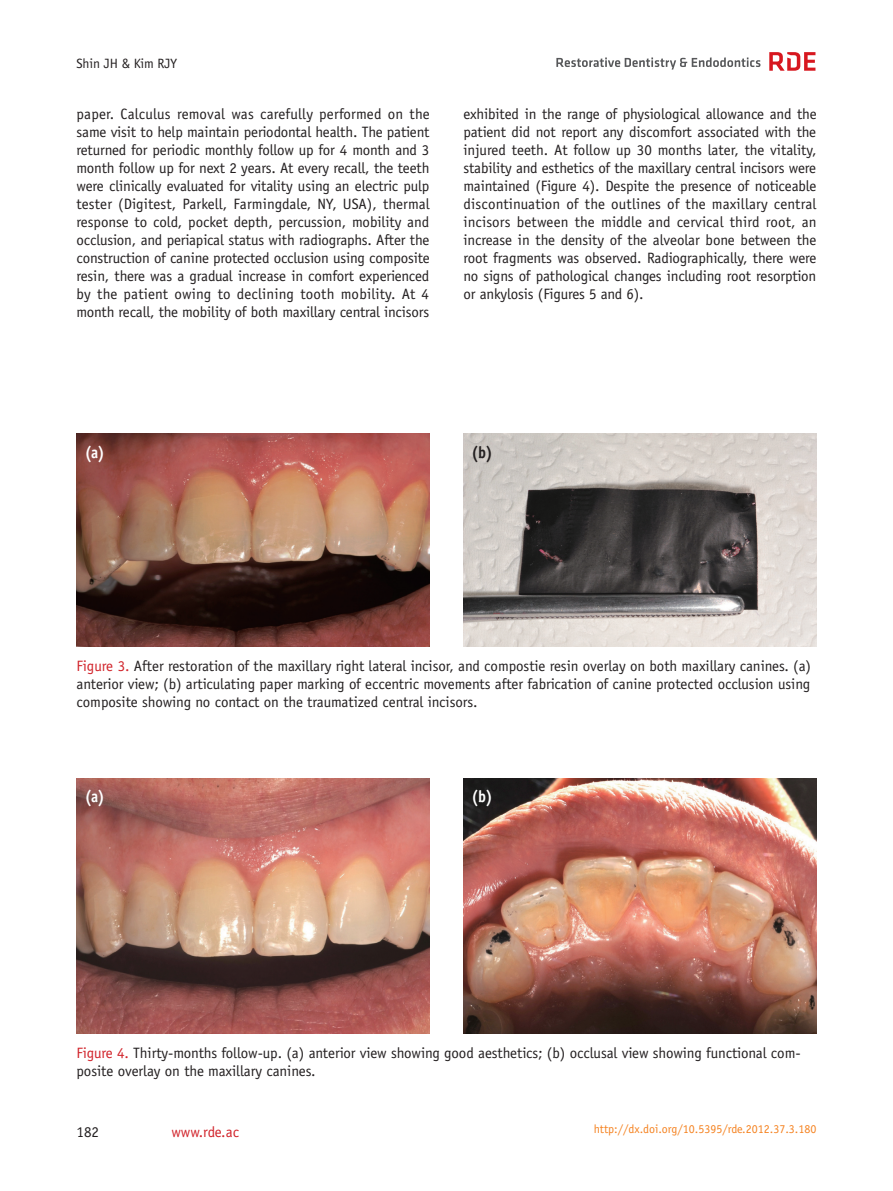
<style>
.page{position:relative;width:893px;height:1191px;background:#fff}
.page>*{position:absolute;margin:0;border:0;box-sizing:border-box;transform-origin:0 0}
.t1{font:700 16.5px "Officina Sans Std";color:#fff;scale:.9 1}
.t2{font:700 16.5px "Officina Sans Std";color:#231f20;scale:.9 1}
.t3{font:15px/18px "Officina Sans Std";letter-spacing:-.005em;color:#231f20;text-align:justify}
.t4{font:15px "Officina Sans Std";color:#d1232a}
.t5{font:13.5px "Officina Sans Std";letter-spacing:-.01em;color:#231f20}
.t6{font:12px "Officina Sans Std";color:#f58220}
.s1{color:#d1232a}
</style>
<div class="page">
<svg style="left:556px;top:57px;width:204px;height:13px"></svg>
<svg style="left:769px;top:52px;width:46px;height:19px"></svg>
<img style="left:463px;top:434px;width:353px;height:212px">
<img style="left:77px;top:434px;width:352px;height:212px">
<img style="left:463px;top:778px;width:353px;height:255px">
<img style="left:77px;top:778px;width:352px;height:255px">
<p class="t5" style="left:77px;top:56px;width:102px">Shin JH &amp; Kim RJY</p>
<p class="t3" style="left:77px;top:105px;width:355px">paper. Calculus removal was carefully performed on the same visit to help maintain periodontal health. The patient returned for periodic monthly follow up for 4 month and 3 month follow up for next 2 years. At every recall, the teeth were clinically evaluated for vitality using an electric pulp tester (Digitest, Parkell, Farmingdale, NY, USA), thermal response to cold, pocket depth, percussion, mobility and occlusion, and periapical status with radiographs. After the construction of canine protected occlusion using composite resin, there was a gradual increase in comfort experienced by the patient owing to declining tooth mobility. At 4 month recall, the mobility of both maxillary central incisors</p>
<p class="t3" style="left:463px;top:105px;width:355px">exhibited in the range of physiological allowance and the patient did not report any discomfort associated with the injured teeth. At follow up 30 months later, the vitality, stability and esthetics of the maxillary central incisors were maintained (Figure 4). Despite the presence of noticeable discontinuation of the outlines of the maxillary central incisors between the middle and cervical third root, an increase in the density of the alveolar bone between the root fragments was observed. Radiographically, there were no signs of pathological changes including root resorption or ankylosis (Figures 5 and 6).</p>
<p class="t1" style="left:85px;top:442px;width:24px">(a)</p>
<p class="t2" style="left:472px;top:442px;width:25px">(b)</p>
<p class="t3" style="left:77px;top:657px;width:736px"><span class="s1">Figure 3.</span> After restoration of the maxillary right lateral incisor, and compostie resin overlay on both maxillary canines. (a) anterior view; (b) articulating paper marking of eccentric movements after fabrication of canine protected occlusion using composite showing no contact on the traumatized central incisors.</p>
<p class="t1" style="left:85px;top:786px;width:24px">(a)</p>
<p class="t1" style="left:472px;top:786px;width:25px">(b)</p>
<p class="t3" style="left:77px;top:1044px;width:726px"><span class="s1">Figure 4.</span> Thirty-months follow-up. (a) anterior view showing good aesthetics; (b) occlusal view showing functional com&shy;posite overlay on the maxillary canines.</p>
<p class="t3" style="left:77px;top:1122px;width:24px">182</p>
<p class="t4" style="left:172px;top:1122px;width:69px">www.rde.ac</p>
<p class="t6" style="left:594px;top:1121px;width:224px">http://dx.doi.org/10.5395/rde.2012.37.3.180</p>
</div>
